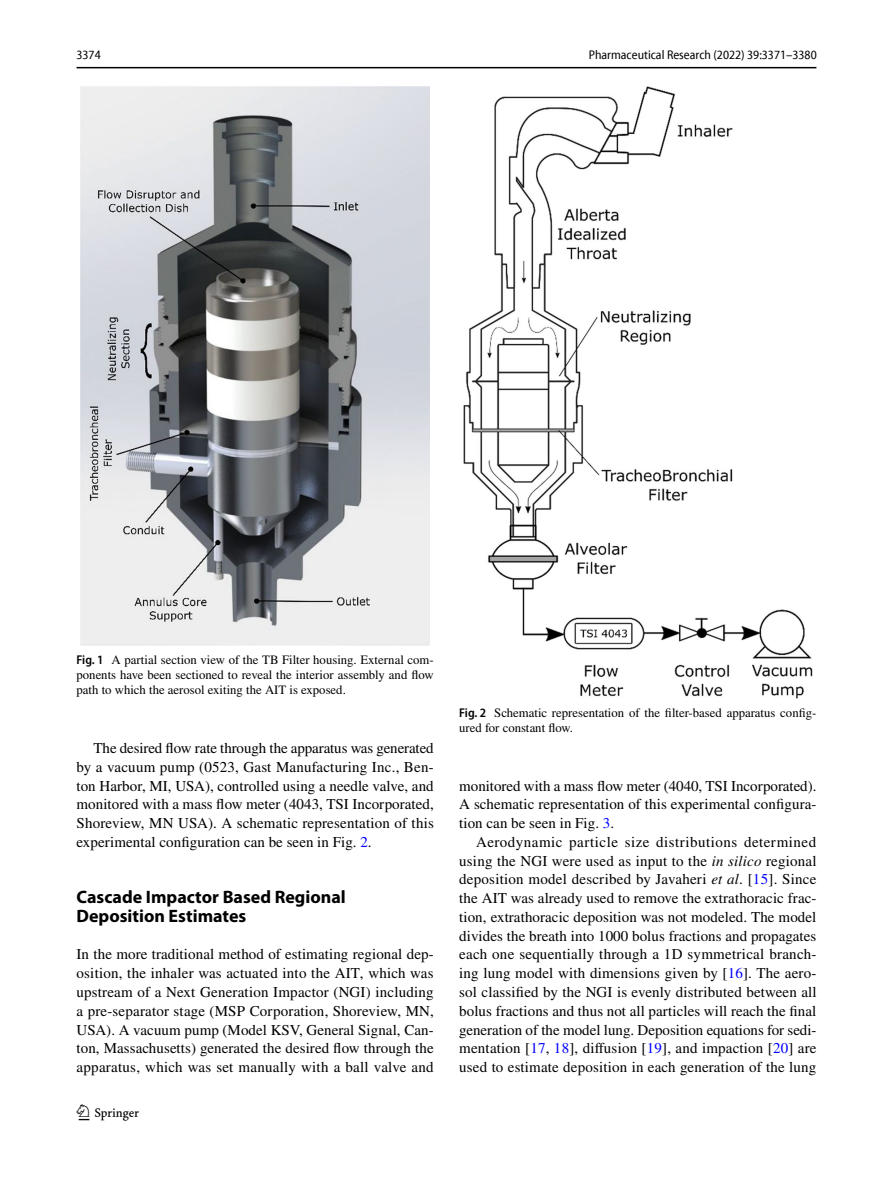
<style>
.page{position:relative;width:893px;height:1187px;background:#fff}
.page>*{position:absolute;margin:0;border:0;box-sizing:border-box;transform-origin:0 0}
.t1{font:22.5px "Springnew Regular 2";color:#000}
.t2{font:700 18px/18.8px "Myriad Pro";color:#000}
.t3{font:15px/18.8px "STIX";letter-spacing:.01em;color:#000;text-align:justify}
.t4{font:12.75px/15px "STIX";color:#000;text-align:justify}
.t5{font:semi-condensed 12.75px "Myriad Pro Unic";color:#000}
.s1{font-family:"Myriad Pro";font-weight:600;font-stretch:semi-condensed}
.s2{color:#00f}
.s3{font-style:italic}
</style>
<div class="page">
<hr style="left:77px;top:67px;width:739px;height:1px;background:#000">
<img style="left:81px;top:87px;width:348px;height:558px">
<img style="left:463px;top:87px;width:349px;height:611px">
<p class="t5" style="left:76px;top:50px;width:26px">3374</p>
<p class="t5" style="left:589px;top:50px;width:229px">Pharmaceutical Research (2022) 39:3371–3380</p>
<p class="t4" style="left:77px;top:653px;width:359px"><span class="s1">Fig. 1</span> A partial section view of the TB Filter housing. External com&shy;ponents have been sectioned to reveal the interior assembly and flow path to which the aerosol exiting the AIT is exposed.</p>
<p class="t3" style="left:77px;top:739px;width:359px;text-indent:17px">The desired flow rate through the apparatus was generated by a vacuum pump (0523, Gast Manufacturing Inc., Ben&shy;ton Harbor, MI, USA), controlled using a needle valve, and monitored with a mass flow meter (4043, TSI Incorporated, Shoreview, MN USA). A schematic representation of this experimental configuration can be seen in Fig. <span class="s2">2</span>.</p>
<p class="t2" style="left:77px;top:887px;width:271px">Cascade Impactor Based Regional<br>Deposition Estimates</p>
<p class="t3" style="left:77px;top:946px;width:359px">In the more traditional method of estimating regional dep&shy;osition, the inhaler was actuated into the AIT, which was upstream of a Next Generation Impactor (NGI) including a pre-separator stage (MSP Corporation, Shoreview, MN, USA). A vacuum pump (Model KSV, General Signal, Can&shy;ton, Massachusetts) generated the desired flow through the apparatus, which was set manually with a ball valve and</p>
<h1 class="t1" style="left:79px;top:1104px;width:62px">1 3</h1>
<p class="t4" style="left:459px;top:706px;width:359px"><span class="s1">Fig. 2</span> Schematic representation of the filter-based apparatus config&shy;ured for constant flow.</p>
<p class="t3" style="left:459px;top:777px;width:359px">monitored with a mass flow meter (4040, TSI Incorporated).<br>A schematic representation of this experimental configura&shy;tion can be seen in Fig. <span class="s2">3</span>.</p>
<p class="t3" style="left:459px;top:833px;width:359px;text-indent:17px">Aerodynamic particle size distributions determined using the NGI were used as input to the <span class="s3">in silico</span> regional deposition model described by Javaheri <span class="s3">et al</span>. [<span class="s2">15</span>]. Since the AIT was already used to remove the extrathoracic frac&shy;tion, extrathoracic deposition was not modeled. The model divides the breath into 1000 bolus fractions and propagates each one sequentially through a 1D symmetrical branch&shy;ing lung model with dimensions given by [<span class="s2">16</span>]. The aero&shy;sol classified by the NGI is evenly distributed between all bolus fractions and thus not all particles will reach the final generation of the model lung. Deposition equations for sedi&shy;mentation [<span class="s2">17</span>, <span class="s2">18</span>], diffusion [<span class="s2">19</span>], and impaction [<span class="s2">20</span>] are used to estimate deposition in each generation of the lung</p>
</div>
